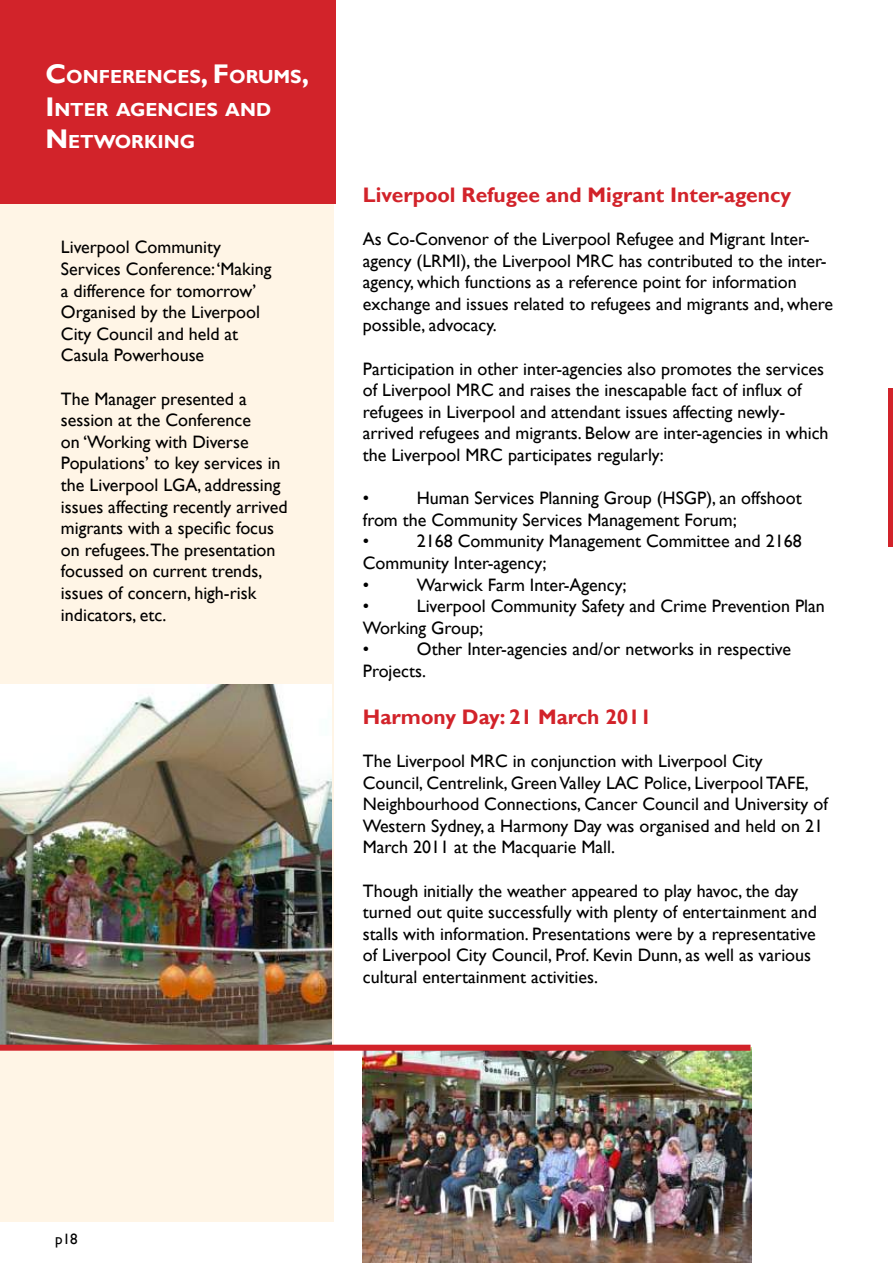
<style>
.page{position:relative;width:893px;height:1263px;background:#fff}
.page>*{position:absolute;margin:0;border:0;box-sizing:border-box;transform-origin:0 0}
.t1{font:700 21px "Gill Sans";color:#d2232a}
.t2{font:700 18.9px/32.4px "Gill Sans";color:#fff}
.t3{font:18px/21.6px "Gill Sans";color:#000}
.t4{font:15px "Gill Sans";color:#000}
.s1{font-size:27px}
</style>
<div class="page">
<div style="left:1px;top:167px;width:333px;height:1054px;background:#fff5e6"></div>
<div style="left:0;top:1px;width:336px;height:203px;background:#d2232a"></div>
<img style="left:0;top:685px;width:332px;height:360px">
<img style="left:362px;top:1048px;width:390px;height:215px">
<div style="left:0;top:1045px;width:750px;height:6px;background:#d2232a"></div>
<hr style="left:889px;top:389px;width:4px;height:158px;background:#d2232a">
<p class="t2" style="left:45px;top:61px;width:265px"><span class="s1">C</span>ONFERENCES<span class="s1">, F</span>ORUMS<span class="s1">,<br>I</span> NTER AGENCIES AND<br><span class="s1">N</span> ETWORKING</p>
<p class="t3" style="left:61px;top:237px;width:212px">Liverpool Community<br>Services Conference: ‘Making a difference for tomorrow’<br>Organised by the Liverpool<br>City Council and held at<br>Casula Powerhouse</p>
<p class="t3" style="left:61px;top:388px;width:228px">The Manager presented a session at the Conference<br>on ‘Working with Diverse<br>Populations’ to key services in the Liverpool LGA, addressing issues affecting recently arrived migrants with a specific focus on refugees.The presentation focussed on current trends, issues of concern, high-risk indicators, etc.</p>
<p class="t1" style="left:363px;top:182px;width:430px">Liverpool Refugee and Migrant Inter-agency</p>
<p class="t3" style="left:363px;top:228px;width:472px">As Co-Convenor of the Liverpool Refugee and Migrant Inter&shy;agency (LRMI), the Liverpool MRC has contributed to the inter&shy;agency, which functions as a reference point for information exchange and issues related to refugees and migrants and, where possible, advocacy.</p>
<p class="t3" style="left:363px;top:358px;width:467px">Participation in other inter-agencies also promotes the services of Liverpool MRC and raises the inescapable fact of influx of refugees in Liverpool and attendant issues affecting newly&shy;arrived refugees and migrants. Below are inter-agencies in which the Liverpool MRC participates regularly:</p>
<p class="t3" style="left:363px;top:488px;width:8px">•</p>
<p class="t3" style="left:363px;top:488px;width:440px;text-indent:54px">Human Services Planning Group (HSGP), an offshoot from the Community Services Management Forum;<br>•</p>
<p class="t3" style="left:363px;top:531px;width:440px;text-indent:54px">2168 Community Management Committee and 2168<br>Community Inter-agency;<br>•</p>
<p class="t3" style="left:417px;top:574px;width:211px">Warwick Farm Inter-Agency;</p>
<p class="t3" style="left:363px;top:596px;width:463px;text-indent:54px">Liverpool Community Safety and Crime Prevention Plan<br>Working Group;<br>•</p>
<p class="t3" style="left:363px;top:596px;width:8px">•</p>
<p class="t3" style="left:363px;top:639px;width:430px;text-indent:54px">Other Inter-agencies and/or networks in respective<br>Projects.</p>
<p class="t1" style="left:363px;top:704px;width:290px">Harmony Day: 21 March 2011</p>
<p class="t3" style="left:363px;top:750px;width:467px">The Liverpool MRC in conjunction with Liverpool City<br>Council, Centrelink, Green Valley LAC Police, Liverpool TAFE, Neighbourhood Connections, Cancer Council and University of Western Sydney, a Harmony Day was organised and held on 21<br>March 2011 at the Macquarie Mall.</p>
<p class="t3" style="left:363px;top:880px;width:456px">Though initially the weather appeared to play havoc, the day turned out quite successfully with plenty of entertainment and stalls with information. Presentations were by a representative of Liverpool City Council, Prof. Kevin Dunn, as well as various cultural entertainment activities.</p>
<p class="t4" style="left:55px;top:1230px;width:24px">p18</p>
</div>
